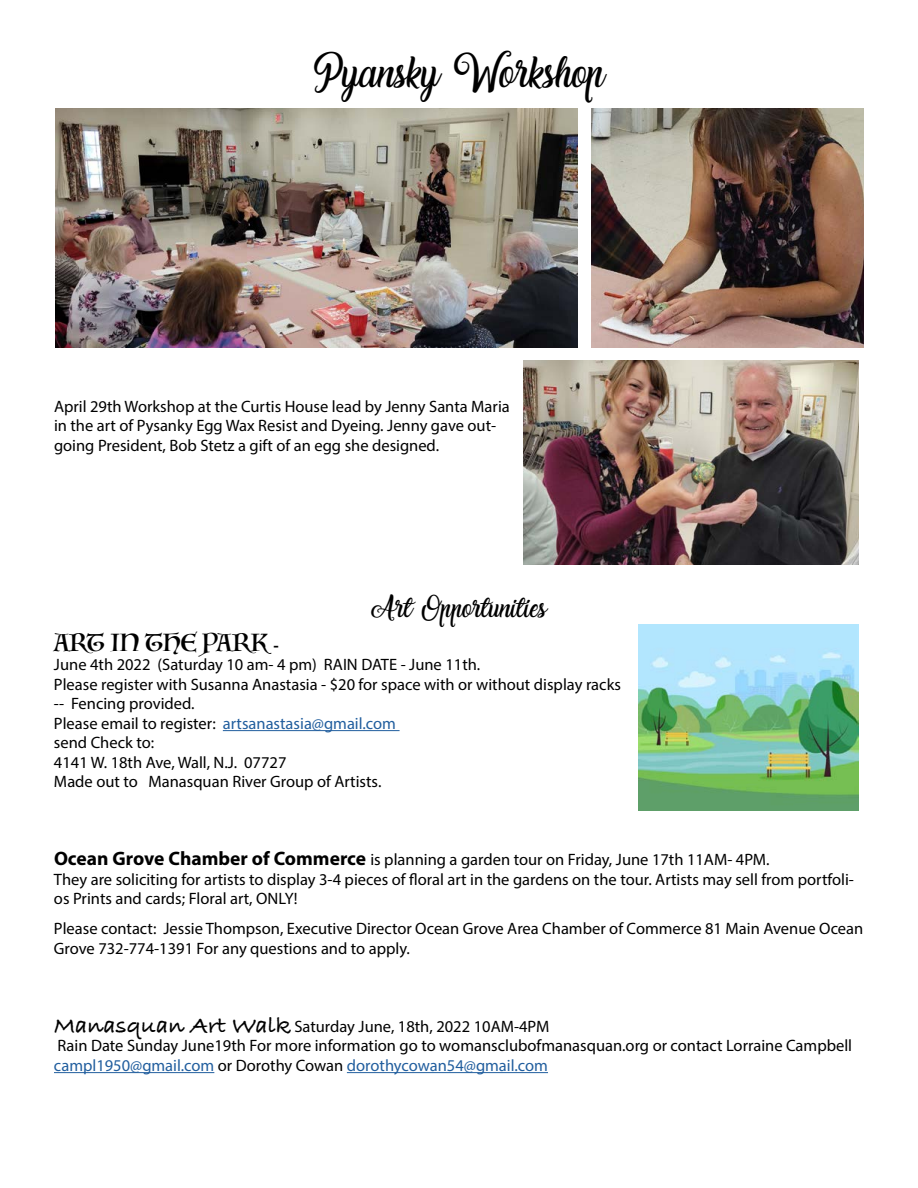
<style>
.page{position:relative;width:918px;height:1188px;background:#fff}
.page>*{position:absolute;margin:0;border:0;box-sizing:border-box;transform-origin:0 0}
.t1{font:33px "Laughing and Smiling";color:#000}
.t2{font:24px "Luminari";color:#000}
.t3{font:21px "Laughing and Smiling";color:#000}
.t4{font:16.5px/19.5px "Myriad Pro";color:#000}
.s1{font-family:"Myriad Pro";font-weight:700;font-size:16.5px}
.s2{color:#215e9e}
.s3{font-weight:700;font-size:19.5px}
.s4{font-family:"Bradley Hand ITCTT";font-weight:700;font-size:24px}
</style>
<div class="page">
<hr style="left:223px;top:730px;width:177px;height:1px;background:#215e9e">
<hr style="left:54px;top:1072px;width:160px;height:1px;background:#215e9e">
<hr style="left:347px;top:1072px;width:201px;height:1px;background:#215e9e">
<img style="left:524px;top:361px;width:335px;height:204px">
<img style="left:55px;top:108px;width:523px;height:240px">
<img style="left:592px;top:108px;width:272px;height:240px">
<img style="left:638px;top:624px;width:221px;height:186px">
<h1 class="t1" style="left:313px;top:48px;width:294px">Pyansky Workshop</h1>
<p class="t4" style="left:54px;top:396px;width:457px">April 29th Workshop at the Curtis House lead by Jenny Santa Maria in the art of Pysanky Egg Wax Resist and Dyeing. Jenny gave out&shy;going President, Bob Stetz a gift of an egg she designed.</p>
<p class="t3" style="left:371px;top:592px;width:178px">Art Opportunities</p>
<h2 class="t2" style="left:54px;top:622px;width:226px">ART IN THE PARK <span class="s1">-</span></h2>
<p class="t4" style="left:54px;top:655px;width:568px">June 4th 2022 (Saturday 10 am- 4 pm) RAIN DATE - June 11th.<br>Please register with Susanna Anastasia - $20 for space with or without display racks -- Fencing provided.<br>Please email to register: <span class="s2">artsanastasia@gmail.com<br></span>send Check to:<br>4141 W. 18th Ave, Wall, N.J. 07727<br>Made out to Manasquan River Group of Artists.</p>
<p class="t4" style="left:54px;top:850px;width:801px"><span class="s3">Ocean Grove Chamber of Commerce</span> is planning a garden tour on Friday, June 17th 11AM- 4PM.<br>They are soliciting for artists to display 3-4 pieces of floral art in the gardens on the tour. Artists may sell from portfoli&shy;os Prints and cards; Floral art, ONLY!</p>
<p class="t4" style="left:54px;top:919px;width:811px">Please contact: Jessie Thompson, Executive Director Ocean Grove Area Chamber of Commerce 81 Main Avenue Ocean<br>Grove 732-774-1391 For any questions and to apply.</p>
<p class="t4" style="left:54px;top:1016px;width:800px"><span class="s4">Manasquan Art Walk</span> Saturday June, 18th, 2022 10AM-4PM<br>Rain Date Sunday June19th For more information go to womansclubofmanasquan.org or contact Lorraine Campbell <span class="s2">campl1950@gmail.com</span> or Dorothy Cowan <span class="s2">dorothycowan54@gmail.com</span></p>
</div>
